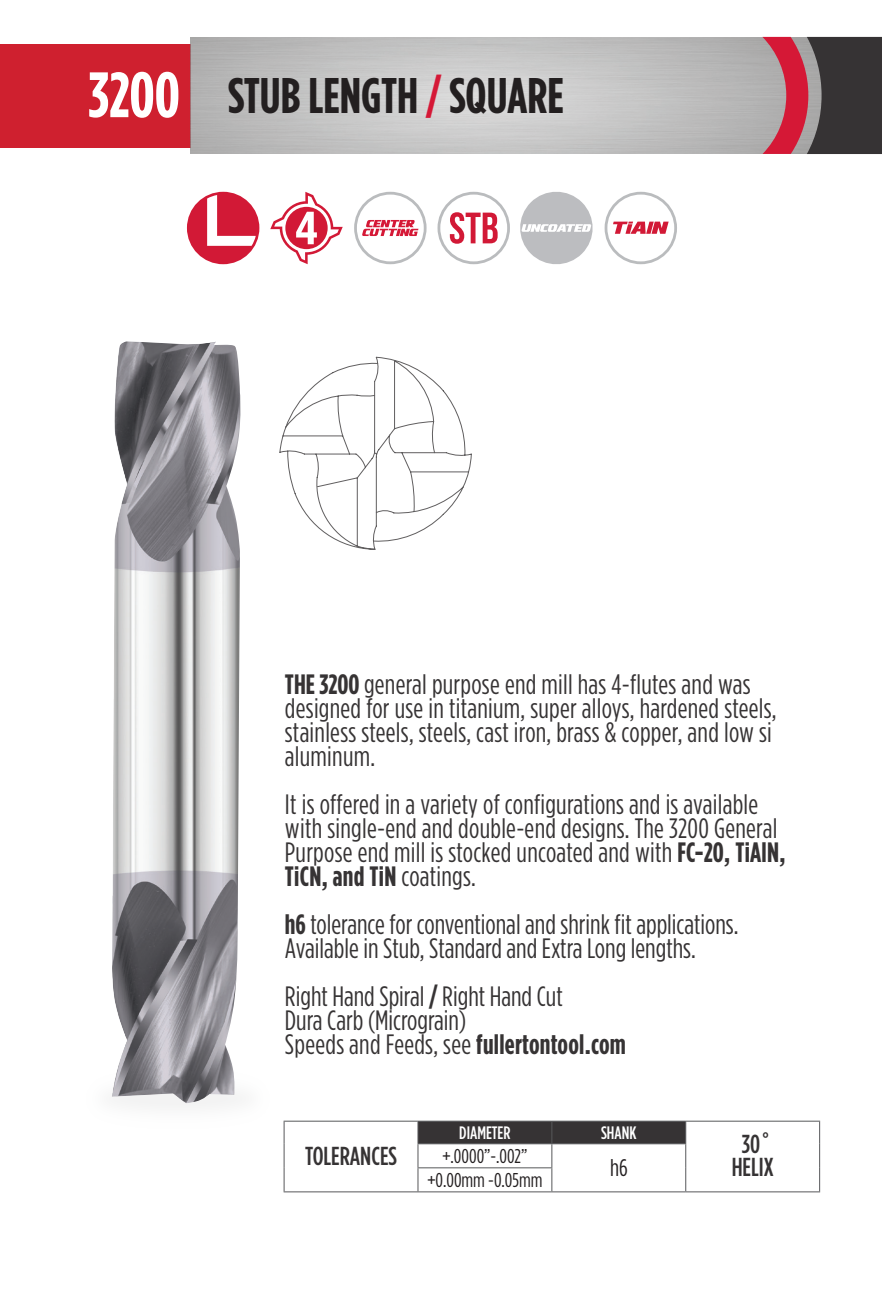
<style>
.page{position:relative;width:882px;height:1314px;background:#fff}
.page>*{position:absolute;margin:0;border:0;box-sizing:border-box;transform-origin:0 0}
.t1{font:700 50px "Gotham Condensed";color:#231f20}
.t2{font:28px/24px "Gotham Condensed";letter-spacing:.01em;color:#363334}
.t3{font:500 26px/22.4px "Gotham Condensed";color:#363334;text-align:center}
.t4{font:24px "Gotham Condensed";color:#231f20}
.t5{font:20px "Gotham Condensed";color:#231f20}
.t6{font:500 18px "Gotham Condensed";color:#fff}
.s1{font-size:64px;color:#fff}
.s2{color:#d51836}
.s3{font-weight:700}
</style>
<div class="page">
<div style="left:0;top:44px;width:191px;height:104px;background:#cf202f"></div>
<img style="left:190px;top:37px;width:572px;height:117px">
<svg style="left:762px;top:37px;width:120px;height:117px"></svg>
<svg style="left:279px;top:356px;width:193px;height:194px"></svg>
<img style="left:112px;top:341px;width:130px;height:762px">
<hr style="left:284px;top:1121px;width:134px;height:1px;background:#57585a">
<hr style="left:686px;top:1121px;width:134px;height:1px;background:#57585a">
<svg style="left:284px;top:1122px;width:1px;height:69px"></svg>
<svg style="left:819px;top:1122px;width:1px;height:69px"></svg>
<svg style="left:417px;top:1121px;width:269px;height:70px"></svg>
<hr style="left:284px;top:1191px;width:134px;height:1px;background:#57585a">
<hr style="left:418px;top:1191px;width:134px;height:1px;background:#57585a">
<hr style="left:552px;top:1191px;width:134px;height:1px;background:#57585a">
<hr style="left:686px;top:1191px;width:134px;height:1px;background:#57585a">
<svg style="left:354px;top:192px;width:73px;height:72px"></svg>
<svg style="left:438px;top:192px;width:72px;height:72px"></svg>
<svg style="left:605px;top:192px;width:72px;height:72px"></svg>
<svg style="left:520px;top:192px;width:73px;height:72px"></svg>
<svg style="left:270px;top:192px;width:73px;height:72px"></svg>
<div style="left:187px;top:192px;width:72px;height:72px;background:#d21936;border-radius:50%"></div>
<svg style="left:207px;top:195px;width:49px;height:51px"></svg>
<h1 class="t1" style="left:88px;top:68px;width:477px"><span class="s1">3200</span> STUB LENGTH <span class="s2">/</span> SQUARE</h1>
<p class="t2" style="left:285px;top:672px;width:493px"><span class="s3">THE 3200</span> general purpose end mill has 4-flutes and was designed for use in titanium, super alloys, hardened steels, stainless steels, steels, cast iron, brass &amp; copper, and low si aluminum.</p>
<p class="t2" style="left:285px;top:792px;width:502px">It is offered in a variety of configurations and is available with single-end and double-end designs. The 3200 General Purpose end mill is stocked uncoated and with <span class="s3">FC-20, TiAlN, TiCN, and TiN</span> coatings.</p>
<p class="t2" style="left:285px;top:912px;width:455px"><span class="s3">h6</span> tolerance for conventional and shrink fit applications.<br>Available in Stub, Standard and Extra Long lengths.</p>
<p class="t2" style="left:285px;top:984px;width:343px">Right Hand Spiral <span class="s3">/</span> Right Hand Cut<br>Dura Carb (Micrograin)<br>Speeds and Feeds, see <span class="s3">fullertontool.com</span></p>
<p class="t3" style="left:305px;top:1144px;width:94px">TOLERANCES</p>
<p class="t6" style="left:459px;top:1123px;width:53px">DIAMETER</p>
<p class="t6" style="left:601px;top:1123px;width:37px">SHANK</p>
<p class="t3" style="left:732px;top:1132px;width:43px">30˚<br>HELIX</p>
<p class="t5" style="left:442px;top:1145px;width:86px">+.0000”-.002”</p>
<p class="t4" style="left:610px;top:1154px;width:19px">h6</p>
<p class="t5" style="left:427px;top:1169px;width:117px">+0.00mm -0.05mm</p>
</div>
